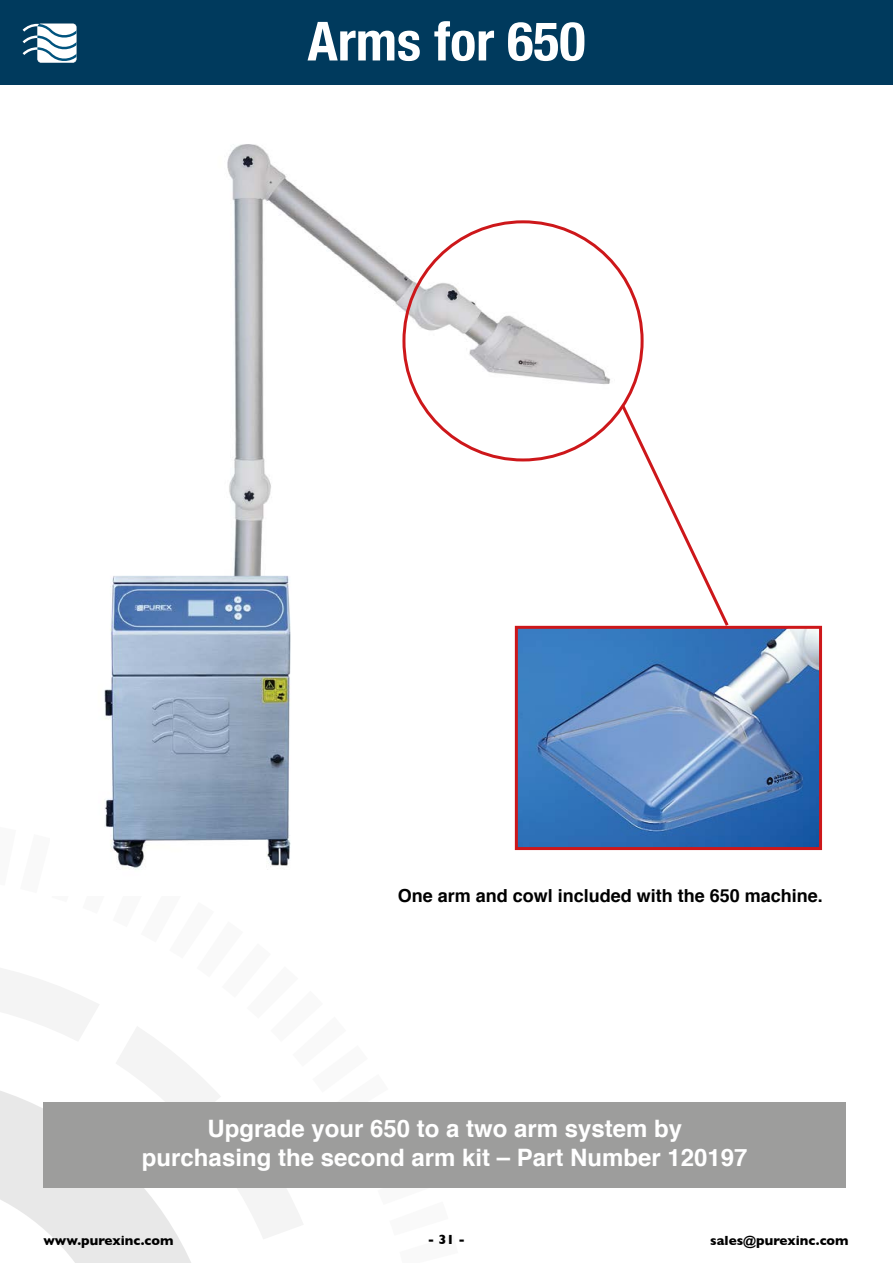
<style>
.page{position:relative;width:893px;height:1263px;background:#fff}
.page>*{position:absolute;margin:0;border:0;box-sizing:border-box;transform-origin:0 0}
.t1{font:700 condensed 54px "Helvetica Neue";color:#fff}
.t2{font:700 24px/28.8px "Helvetica";color:#fff;text-align:center}
.t3{font:700 18px "Helvetica";color:#000}
.t4{font:700 13.5px "Gill Sans";color:#000}
</style>
<div class="page">
<svg style="left:0;top:968px;width:476px;height:295px"></svg>
<div style="left:0;top:0;width:893px;height:85px;background:#003a5d"></div>
<svg style="left:23px;top:24px;width:53px;height:39px"></svg>
<img style="left:104px;top:144px;width:518px;height:726px">
<img style="left:519px;top:630px;width:299px;height:216px">
<div style="left:515px;top:626px;width:307px;height:224px;border:3px solid #cd171a"></div>
<svg style="left:619px;top:402px;width:112px;height:227px"></svg>
<div style="left:43px;top:1102px;width:803px;height:85px;background:#9d9d9c"></div>
<h1 class="t1" style="left:308px;top:-4px;width:279px">Arms for 650</h1>
<p class="t3" style="left:398px;top:881px;width:427px">One arm and cowl included with the 650 machine.</p>
<p class="t2" style="left:142px;top:1114px;width:607px">Upgrade your 650 to a two arm system by purchasing the second arm kit – Part Number 120197</p>
<p class="t4" style="left:43px;top:1229px;width:132px">www.purexinc.com</p>
<p class="t4" style="left:428px;top:1229px;width:39px">- 31 -</p>
<p class="t4" style="left:710px;top:1229px;width:140px">sales@purexinc.com</p>
</div>
